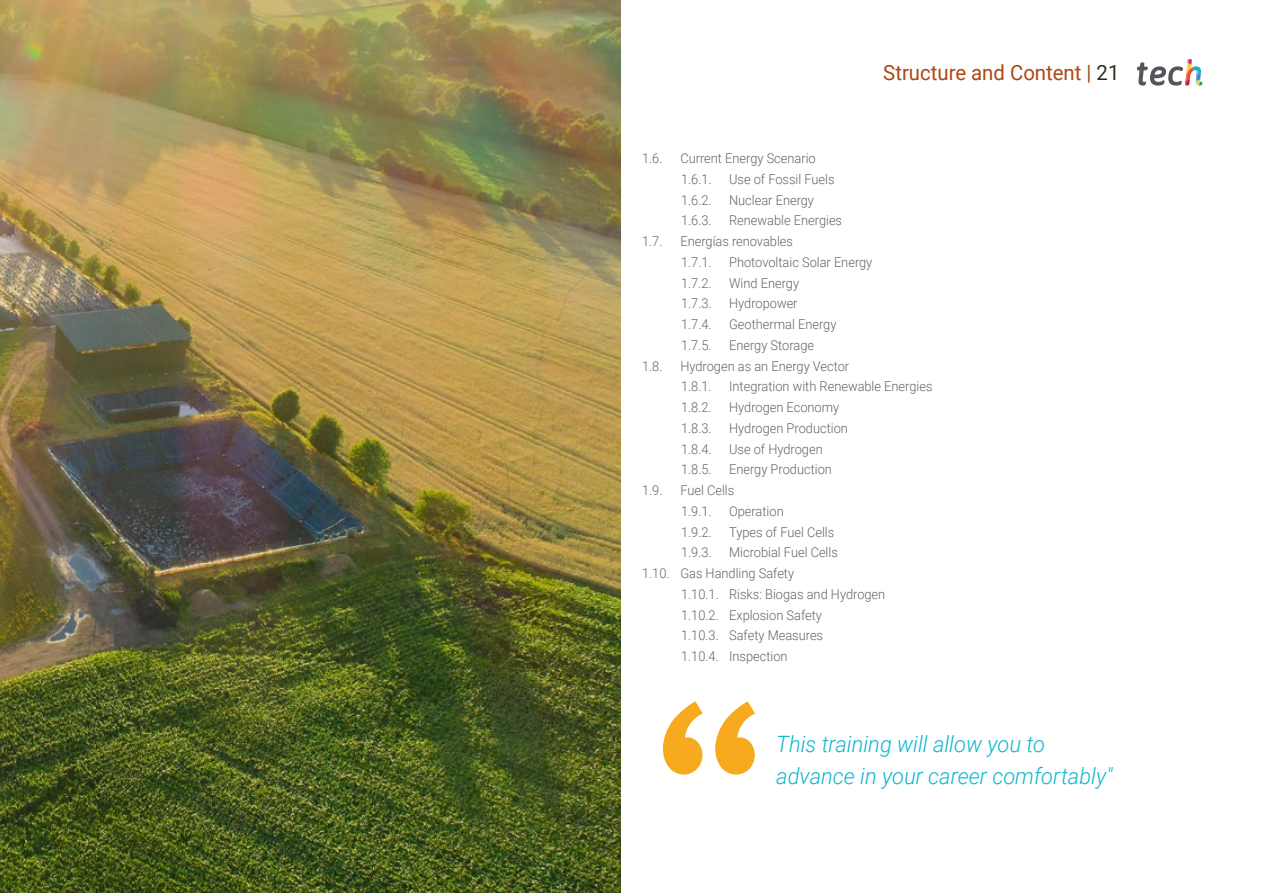
<style>
.page{position:relative;width:1263px;height:893px;background:#fff}
.page>*{position:absolute;margin:0;border:0;box-sizing:border-box;transform-origin:0 0}
.t1{font:italic 300 22.5px/31.5px "Roboto";color:#0fb6cf}
.t2{font:21px "Roboto";color:#ae4615}
.t3{font:300 13.5px/20.7px "Roboto";color:#61646a;scale:.95 1}
.s1{color:#312e20}
</style>
<div class="page">
<img style="left:0;top:0;width:621px;height:893px">
<svg style="left:1137px;top:59px;width:65px;height:27px"></svg>
<svg style="left:663px;top:701px;width:92px;height:74px"></svg>
<h2 class="t2" style="left:883px;top:57px;width:238px">Structure and Content | <span class="s1">21</span></h2>
<p class="t3" style="left:642px;top:148px;width:23px">1.6.</p>
<p class="t3" style="left:680px;top:148px;width:144px">Current Energy Scenario<br>1.6.1.</p>
<p class="t3" style="left:729px;top:168px;width:112px">Use of Fossil Fuels</p>
<p class="t3" style="left:681px;top:189px;width:34px">1.6.2.</p>
<p class="t3" style="left:729px;top:189px;width:91px">Nuclear Energy</p>
<p class="t3" style="left:681px;top:210px;width:34px">1.6.3.</p>
<p class="t3" style="left:729px;top:210px;width:120px">Renewable Energies</p>
<p class="t3" style="left:642px;top:231px;width:23px">1.7.</p>
<p class="t3" style="left:680px;top:231px;width:120px">Energías renovables<br>1.7.1.</p>
<p class="t3" style="left:729px;top:251px;width:152px">Photovoltaic Solar Energy</p>
<p class="t3" style="left:681px;top:272px;width:34px">1.7.2.</p>
<p class="t3" style="left:729px;top:272px;width:75px">Wind Energy</p>
<p class="t3" style="left:681px;top:293px;width:34px">1.7.3.</p>
<p class="t3" style="left:729px;top:293px;width:74px">Hydropower</p>
<p class="t3" style="left:681px;top:314px;width:34px">1.7.4.</p>
<p class="t3" style="left:729px;top:314px;width:114px">Geothermal Energy</p>
<p class="t3" style="left:681px;top:334px;width:34px">1.7.5.</p>
<p class="t3" style="left:729px;top:334px;width:91px">Energy Storage</p>
<p class="t3" style="left:642px;top:355px;width:23px">1.8.</p>
<p class="t3" style="left:680px;top:355px;width:179px">Hydrogen as an Energy Vector<br>1.8.1.</p>
<p class="t3" style="left:729px;top:376px;width:216px">Integration with Renewable Energies</p>
<p class="t3" style="left:681px;top:397px;width:34px">1.8.2.</p>
<p class="t3" style="left:729px;top:397px;width:117px">Hydrogen Economy</p>
<p class="t3" style="left:681px;top:417px;width:34px">1.8.3.</p>
<p class="t3" style="left:729px;top:417px;width:127px">Hydrogen Production</p>
<p class="t3" style="left:681px;top:438px;width:34px">1.8.4.</p>
<p class="t3" style="left:729px;top:438px;width:100px">Use of Hydrogen</p>
<p class="t3" style="left:681px;top:459px;width:34px">1.8.5.</p>
<p class="t3" style="left:729px;top:459px;width:110px">Energy Production</p>
<p class="t3" style="left:642px;top:480px;width:23px">1.9.</p>
<p class="t3" style="left:680px;top:480px;width:58px">Fuel Cells<br>1.9.1.</p>
<p class="t3" style="left:729px;top:500px;width:59px">Operation</p>
<p class="t3" style="left:681px;top:521px;width:34px">1.9.2.</p>
<p class="t3" style="left:729px;top:521px;width:112px">Types of Fuel Cells</p>
<p class="t3" style="left:681px;top:542px;width:34px">1.9.3.</p>
<p class="t3" style="left:642px;top:542px;width:208px;text-indent:87px">Microbial Fuel Cells<br>1.10. Gas Handling Safety</p>
<p class="t3" style="left:681px;top:583px;width:216px">1.10.1. Risks: Biogas and Hydrogen<br>1.10.2. Explosion Safety<br>1.10.3. Safety Measures<br>1.10.4. Inspection</p>
<h1 class="t1" style="left:776px;top:728px;width:338px">This training will allow you to advance in your career comfortably"</h1>
</div>
